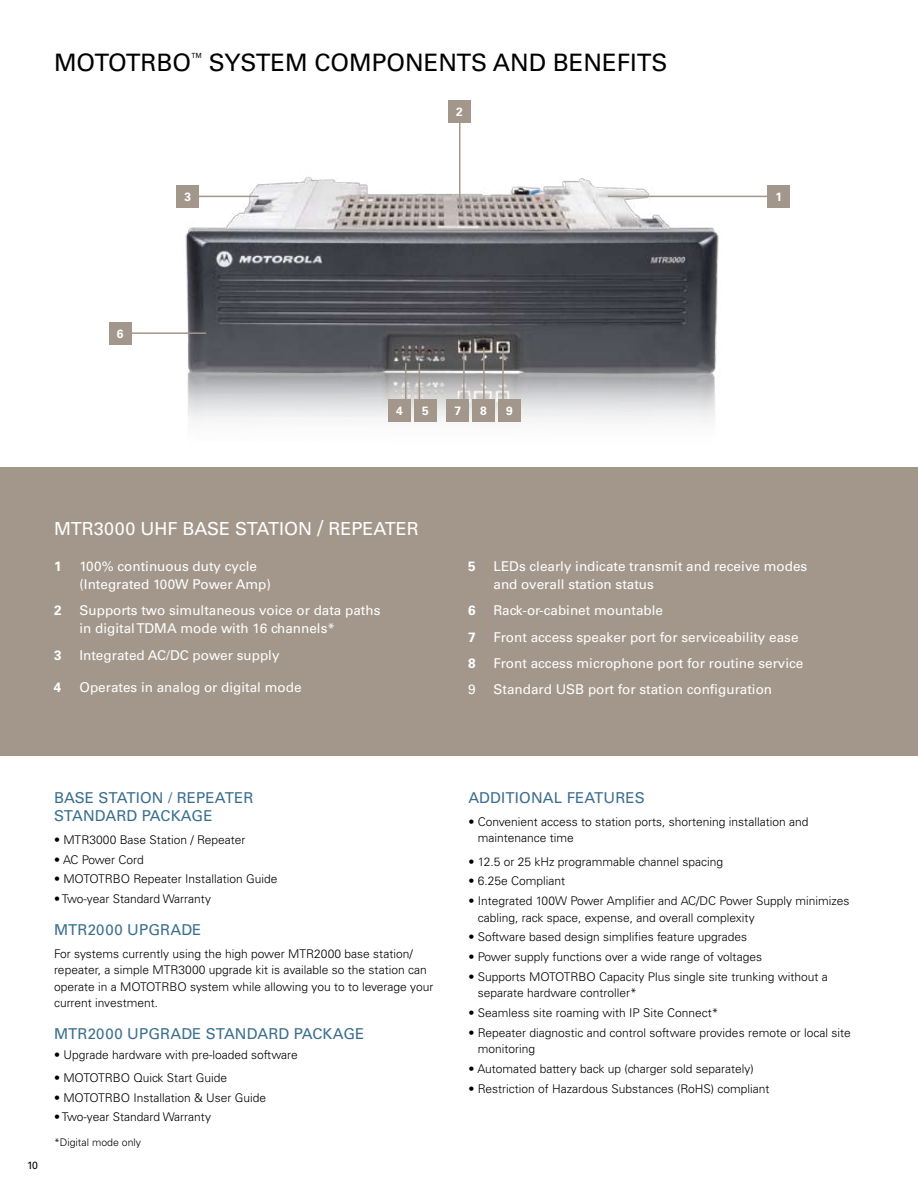
<style>
.page{position:relative;width:918px;height:1188px;background:#fff}
.page>*{position:absolute;margin:0;border:0;box-sizing:border-box;transform-origin:0 0}
.t1{font:24px "Univers";color:#000}
.t2{font:18px "Univers";color:#fff}
.t3{font:15px/18px "Univers";letter-spacing:.01em;color:#3b6e8f}
.t4{font:13.5px/18px "Univers";color:#fff}
.t5{font:700 13.5px "Univers";color:#fff}
.t6{font:300 12px/16.5px "Univers";color:#000}
.t7{font:700 12px "Univers";color:#fff}
.t8{font:300 10.5px "Univers";color:#000}
.t9{font:10.5px "Univers";color:#000}
.s1{font-size:22.5px}
</style>
<div class="page">
<img style="left:162px;top:152px;width:580px;height:316px">
<div style="left:177px;top:185px;width:22px;height:22px;background:#a2978a"></div>
<hr style="left:419px;top:363px;width:1px;height:57px;background:#a2978a">
<hr style="left:405px;top:363px;width:1px;height:57px;background:#a2978a">
<hr style="left:128px;top:332px;width:78px;height:2px;background:#a2978a">
<hr style="left:608px;top:196px;width:161px;height:1px;background:#a2978a">
<hr style="left:197px;top:196px;width:62px;height:1px;background:#a2978a">
<hr style="left:459px;top:119px;width:1px;height:89px;background:#a2978a">
<div style="left:768px;top:185px;width:22px;height:22px;background:#a2978a"></div>
<div style="left:448px;top:100px;width:23px;height:23px;background:#a2978a"></div>
<hr style="left:463px;top:347px;width:2px;height:73px;background:#a2978a">
<div style="left:447px;top:399px;width:22px;height:22px;background:#a2978a"></div>
<hr style="left:502px;top:347px;width:2px;height:73px;background:#a2978a">
<div style="left:498px;top:399px;width:22px;height:22px;background:#a2978a"></div>
<hr style="left:483px;top:347px;width:2px;height:73px;background:#a2978a">
<div style="left:473px;top:399px;width:22px;height:22px;background:#a2978a"></div>
<div style="left:414px;top:399px;width:23px;height:22px;background:#a2978a"></div>
<div style="left:388px;top:399px;width:23px;height:22px;background:#a2978a"></div>
<div style="left:109px;top:322px;width:22px;height:22px;background:#a2978a"></div>
<div style="left:0;top:468px;width:918px;height:288px;background:#a2978a"></div>
<h1 class="t1" style="left:54px;top:48px;width:280px">MOTOTRBO<sup>™</sup> System Compo</h1>
<h1 class="t1" style="left:405px;top:48px;width:264px">nents and Benefits</h1>
<p class="t7" style="left:456px;top:105px;width:8px">2</p>
<p class="t7" style="left:184px;top:190px;width:8px">3</p>
<p class="t7" style="left:776px;top:190px;width:8px">1</p>
<p class="t7" style="left:117px;top:326px;width:8px">6</p>
<p class="t7" style="left:396px;top:404px;width:8px">4</p>
<p class="t7" style="left:422px;top:404px;width:8px">5</p>
<p class="t7" style="left:455px;top:404px;width:8px">7</p>
<p class="t7" style="left:480px;top:404px;width:8px">8</p>
<p class="t7" style="left:506px;top:404px;width:8px">9</p>
<h2 class="t2" style="left:54px;top:518px;width:100px">MTR3000 UHF</h2>
<h2 class="t2" style="left:182px;top:518px;width:25px">BASE</h2>
<h2 class="t2" style="left:235px;top:518px;width:180px">STATI ON <span class="s1">/</span> Repeater</h2>
<p class="t5" style="left:54px;top:559px;width:9px">1</p>
<p class="t4" style="left:80px;top:558px;width:193px">100% continuous duty cycle<br>(I ntegrated 100W Power Amp)</p>
<p class="t5" style="left:54px;top:603px;width:9px">2</p>
<p class="t4" style="left:80px;top:602px;width:302px">Supports two simultaneous voice or data paths in digital TDMA mode with 16 channels*</p>
<p class="t5" style="left:54px;top:647px;width:9px">3</p>
<p class="t4" style="left:80px;top:646px;width:202px">I ntegrated AC/DC power supply</p>
<p class="t5" style="left:54px;top:679px;width:9px">4</p>
<p class="t4" style="left:80px;top:678px;width:224px">Operates in analog or digital mode</p>
<p class="t5" style="left:468px;top:559px;width:9px">5</p>
<p class="t4" style="left:494px;top:558px;width:315px">LE Ds clearly indicate transmit and receive modes and overall station status</p>
<p class="t5" style="left:468px;top:603px;width:9px">6</p>
<p class="t4" style="left:494px;top:602px;width:171px">Rack-or-cabinet mountable</p>
<p class="t5" style="left:468px;top:629px;width:9px">7</p>
<p class="t4" style="left:494px;top:628px;width:307px">Front access speaker port for serviceability ease</p>
<p class="t5" style="left:468px;top:655px;width:9px">8</p>
<p class="t4" style="left:468px;top:650px;width:337px;line-height:26.1px;text-indent:26px">Front access microphone port for routine service<br>9 Standard US B port for station configuration</p>
<p class="t9" style="left:27px;top:1159px;width:13px">10</p>
<p class="t3" style="left:54px;top:788px;width:197px;text-indent:45px">STATI ON / Repeater<br>Standard Package</p>
<p class="t6" style="left:54px;top:831px;width:193px">• MTR3000 Base Station / Repeater</p>
<p class="t6" style="left:54px;top:851px;width:91px">• AC Power Cord</p>
<p class="t6" style="left:54px;top:871px;width:225px">• MOTOTRBO Repeater Installation Guide</p>
<p class="t6" style="left:54px;top:891px;width:159px">• Two-year Standard Warranty</p>
<p class="t3" style="left:54px;top:920px;width:147px">MTR2000 U PG RADE</p>
<p class="t6" style="left:54px;top:945px;width:381px">For systems currently using the high power MTR2000 base station/ repeater, a simple MTR3000 upgrade kit is available so the station can operate in a MOTOTRBO system while allowing you to to leverage your current investment.</p>
<p class="t3" style="left:54px;top:1025px;width:260px">MTR2000 U PG RADE STAN DARD PACKAGE</p>
<p class="t6" style="left:54px;top:1046px;width:245px">• Upgrade hardware with pre-loaded software</p>
<p class="t6" style="left:54px;top:1069px;width:175px">• MOTOTRBO Quick Start Guide</p>
<p class="t6" style="left:54px;top:1089px;width:214px">• MOTOTRBO Installation &amp; User Guide</p>
<p class="t6" style="left:54px;top:1109px;width:159px">• Two-year Standard Warranty</p>
<p class="t3" style="left:54px;top:788px;width:21px">BASE</p>
<p class="t8" style="left:54px;top:1136px;width:89px">*Digital mode only</p>
<p class="t3" style="left:468px;top:788px;width:12px">Add</p>
<p class="t3" style="left:501px;top:788px;width:145px">itio nal Features</p>
<p class="t6" style="left:478px;top:813px;width:332px;text-indent:-9px">• Convenient access to station ports, shortening installation and maintenance time</p>
<p class="t6" style="left:468px;top:853px;width:256px">• 12.5 or 25 kHz programmable channel spacing</p>
<p class="t6" style="left:468px;top:873px;width:98px">• 6.25e Compliant</p>
<p class="t6" style="left:478px;top:893px;width:373px;text-indent:-9px">• Integrated 100W Power Amplifier and AC/DC Power Supply minimizes cabling, rack space, expense, and overall complexity</p>
<p class="t6" style="left:468px;top:929px;width:280px">• Software based design simplifies feature upgrades</p>
<p class="t6" style="left:468px;top:949px;width:295px">• Power supply functions over a wide range of voltages</p>
<p class="t6" style="left:478px;top:968px;width:352px;text-indent:-9px">• Supports MOTOTRBO Capacity Plus single site trunking without a separate hardware controller*</p>
<p class="t6" style="left:468px;top:1005px;width:252px">• Seamless site roaming with IP Site Connect*</p>
<p class="t6" style="left:478px;top:1024px;width:375px;text-indent:-9px">• Repeater diagnostic and control software provides remote or local site monitoring</p>
<p class="t6" style="left:468px;top:1060px;width:287px">• Automated battery back up (charger sold separately)</p>
<p class="t6" style="left:468px;top:1080px;width:303px">• Restriction of Hazardous Substances (RoHS) compliant</p>
</div>
